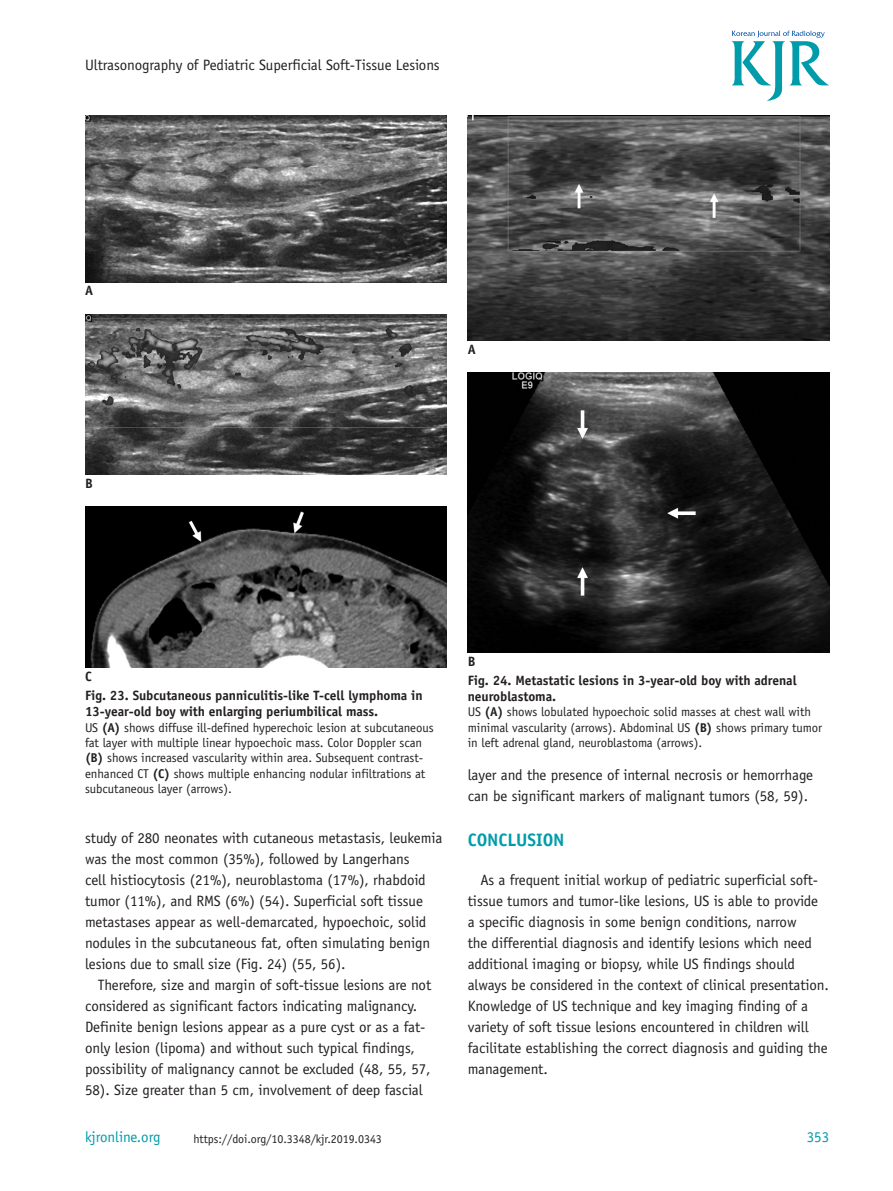
<style>
.page{position:relative;width:893px;height:1191px;background:#fff}
.page>*{position:absolute;margin:0;border:0;box-sizing:border-box;transform-origin:0 0}
.t1{font:700 18px "Officina Sans Std";letter-spacing:-.005em;color:#009caa}
.t2{font:15px/21px "Officina Sans Std";letter-spacing:-.005em;color:#231f20}
.t3{font:15px "Officina Sans Std";letter-spacing:-.005em;color:#009caa}
.t4{font:700 13.5px/16.2px "Officina Sans Std";letter-spacing:-.005em;color:#231f20}
.t5{font:12.75px/15.3px "Officina Sans Std";letter-spacing:-.005em;color:#231f20}
.t6{font:12px "Officina Sans Std";letter-spacing:-.005em;color:#231f20}
.s1{font-weight:700}
</style>
<div class="page">
<svg style="left:732px;top:31px;width:97px;height:70px"></svg>
<img style="left:468px;top:372px;width:361px;height:281px">
<img style="left:468px;top:115px;width:361px;height:225px">
<img style="left:85px;top:115px;width:361px;height:167px">
<img style="left:85px;top:314px;width:361px;height:161px">
<img style="left:85px;top:507px;width:361px;height:161px">
<p class="t2" style="left:85px;top:54px;width:356px">Ultrasonography of Pediatric Superficial Soft-Tissue Lesions</p>
<p class="t4" style="left:85px;top:282px;width:10px">A</p>
<p class="t4" style="left:85px;top:475px;width:9px">B</p>
<p class="t4" style="left:468px;top:341px;width:10px">A</p>
<p class="t4" style="left:85px;top:668px;width:8px">C</p>
<p class="t4" style="left:85px;top:687px;width:339px">Fig. 23. Subcutaneous panniculitis-like T-cell lymphoma in<br>13-year-old boy with enlarging periumbilical mass.</p>
<p class="t5" style="left:85px;top:719px;width:350px">US <span class="s1">(A)</span> shows diffuse ill-defined hyperechoic lesion at subcutaneous fat layer with multiple linear hypoechoic mass. Color Doppler scan <span class="s1">(B)</span> shows increased vascularity within area. Subsequent contrast&shy;enhanced CT <span class="s1">(C)</span> shows multiple enhancing nodular infiltrations at subcutaneous layer (arrows).</p>
<p class="t2" style="left:85px;top:827px;width:359px">study of 280 neonates with cutaneous metastasis, leukemia was the most common (35%), followed by Langerhans<br>cell histiocytosis (21%), neuroblastoma (17%), rhabdoid tumor (11%), and RMS (6%) (54). Superficial soft tissue metastases appear as well-demarcated, hypoechoic, solid nodules in the subcutaneous fat, often simulating benign lesions due to small size (Fig. 24) (55, 56).</p>
<p class="t2" style="left:85px;top:974px;width:348px;text-indent:13px">Therefore, size and margin of soft-tissue lesions are not considered as significant factors indicating malignancy.<br>Definite benign lesions appear as a pure cyst or as a fat&shy;only lesion (lipoma) and without such typical findings, possibility of malignancy cannot be excluded (48, 55, 57, 58). Size greater than 5 cm, involvement of deep fascial</p>
<p class="t3" style="left:85px;top:1128px;width:77px">kjronline.org</p>
<p class="t6" style="left:194px;top:1132px;width:190px">https://doi.org/10.3348/kjr.2019.0343</p>
<p class="t4" style="left:468px;top:653px;width:9px">B</p>
<p class="t4" style="left:468px;top:671px;width:330px">Fig. 24. Metastatic lesions in 3-year-old boy with adrenal neuroblastoma.</p>
<p class="t5" style="left:468px;top:704px;width:356px">US <span class="s1">(A)</span> shows lobulated hypoechoic solid masses at chest wall with minimal vascularity (arrows). Abdominal US <span class="s1">(B)</span> shows primary tumor in left adrenal gland, neuroblastoma (arrows).</p>
<p class="t2" style="left:468px;top:764px;width:347px">layer and the presence of internal necrosis or hemorrhage can be significant markers of malignant tumors (58, 59).</p>
<p class="t1" style="left:468px;top:828px;width:98px">CONCLUSION</p>
<p class="t2" style="left:468px;top:869px;width:363px;text-indent:13px">As a frequent initial workup of pediatric superficial soft&shy;tissue tumors and tumor-like lesions, US is able to provide<br>a specific diagnosis in some benign conditions, narrow<br>the differential diagnosis and identify lesions which need additional imaging or biopsy, while US findings should always be considered in the context of clinical presentation.<br>Knowledge of US technique and key imaging finding of a variety of soft tissue lesions encountered in children will facilitate establishing the correct diagnosis and guiding the management.</p>
<p class="t3" style="left:807px;top:1128px;width:24px">353</p>
</div>
